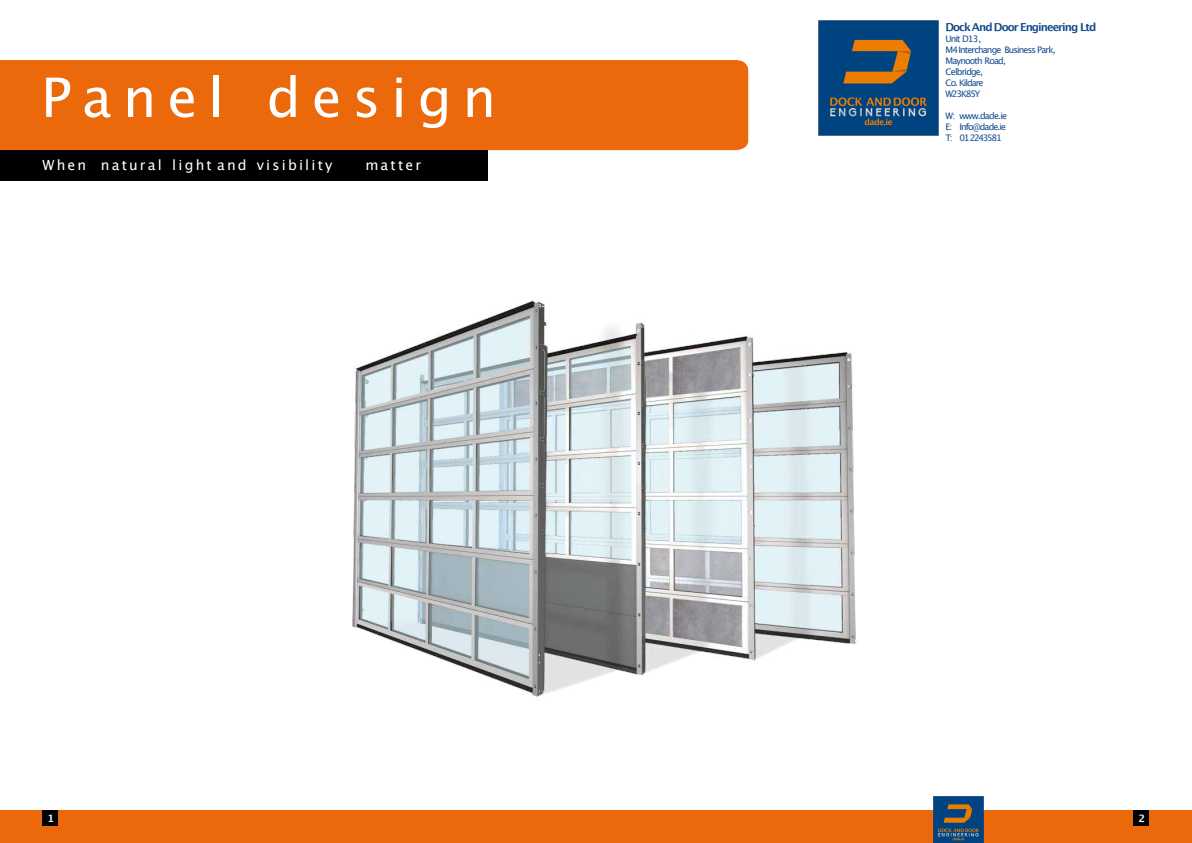
<style>
.page{position:relative;width:1192px;height:843px;background:#fff}
.page>*{position:absolute;margin:0;border:0;box-sizing:border-box;transform-origin:0 0}
.t1{font:54.3px "Lucida Grande";letter-spacing:.2em;color:#fff}
.t2{font:14px "Lucida Grande";letter-spacing:.155em;color:#fff}
.t3{font:700 11px "Lucida Grande";letter-spacing:-.085em;color:#124a8c}
.t4{font:700 10.2px "Lucida Grande";color:#fff}
.t5{font:9px/11px "Lucida Grande";letter-spacing:-.095em;color:#124a8c}
</style>
<div class="page">
<img style="left:352px;top:300px;width:505px;height:397px">
<div style="left:0;top:60px;width:748px;height:90px;background:#eb690b"></div>
<div style="left:0;top:150px;width:487px;height:30px;background:#000"></div>
<div style="left:595px;top:810px;width:596px;height:32px;background:#eb690b"></div>
<div style="left:0;top:810px;width:595px;height:32px;background:#eb690b"></div>
<div style="left:1133px;top:810px;width:15px;height:15px;background:#000"></div>
<div style="left:43px;top:810px;width:15px;height:15px;background:#000"></div>
<img style="left:818px;top:21px;width:120px;height:114px">
<img style="left:933px;top:796px;width:50px;height:46px">
<h1 class="t1" style="left:41px;top:74px;width:456px">Panel design</h1>
<h2 class="t2" style="left:43px;top:159px;width:291px">When natural light and visibility</h2>
<h2 class="t2" style="left:365px;top:159px;width:57px">matter</h2>
<p class="t3" style="left:945px;top:23px;width:152px">Dock And Door Engineering Ltd</p>
<p class="t5" style="left:945px;top:34px;width:112px">Unit D13,<br>M4Interchange Business Park,<br>Maynooth Road,<br>Celbridge,<br>Co. Kildare<br>W23K85Y</p>
<p class="t5" style="left:945px;top:111px;width:63px;text-align:justify">W: www.dade.ie E: Info@dade.ie T: 01 2243581</p>
<p class="t4" style="left:47px;top:813px;width:8px">1</p>
<p class="t4" style="left:1138px;top:813px;width:8px">2</p>
</div>
